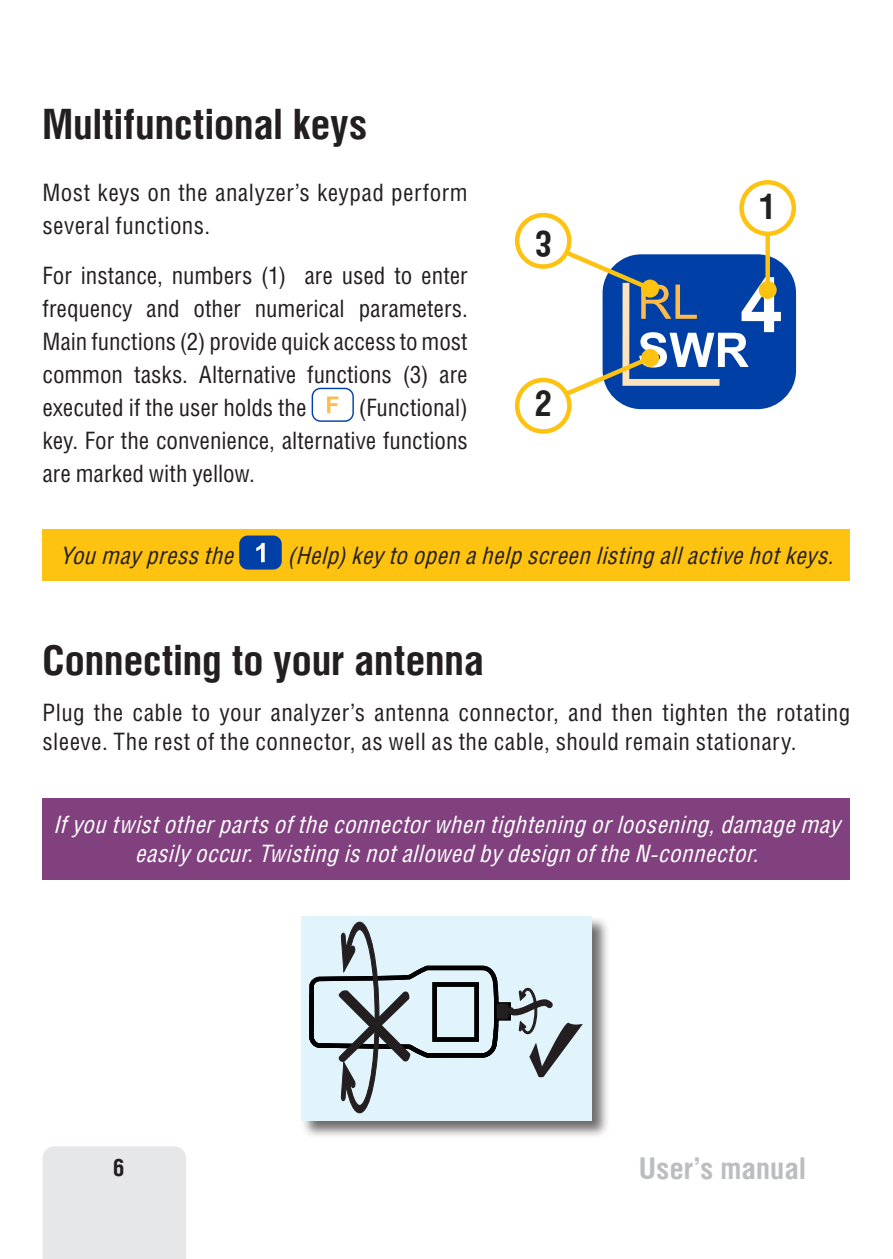
<style>
.page{position:relative;width:893px;height:1259px;background:#fff}
.page>*{position:absolute;margin:0;border:0;box-sizing:border-box;transform-origin:0 0}
.t1{font:700 42px "Helios Cond";color:#231f20}
.t2{font:700 36px "Helios Cond";color:#231f20}
.t3{font:700 30px "Helios Cond";letter-spacing:.01em;color:#bcbdc0}
.t4{font:24px/33px "Helios Cond";letter-spacing:.015em;color:#231f20}
.t5{font:italic 24px/28.8px "Helios Cond";color:#fff;text-align:center}
.t6{font:italic 24px "Helios Cond";color:#231f20}
.t7{font:700 24px "Helios Cond";color:#231f20}
</style>
<div class="page">
<div style="left:312px;top:388px;width:42px;height:34px;border:1px solid #0040a6;border-radius:8px"></div>
<svg style="left:327px;top:396px;width:11px;height:17px"></svg>
<div style="left:43px;top:529px;width:807px;height:51px;background:#fec210"></div>
<div style="left:239px;top:535px;width:43px;height:34px;background:#0040a6;border-radius:9px"></div>
<svg style="left:256px;top:543px;width:9px;height:19px"></svg>
<div style="left:43px;top:798px;width:807px;height:81px;background:#81417f"></div>
<div style="left:301px;top:915px;width:309px;height:224px;background:#231f20;opacity:.65"></div>
<div style="left:301px;top:916px;width:290px;height:204px;background:#e1f4fc"></div>
<svg style="left:309px;top:921px;width:274px;height:193px"></svg>
<div style="left:43px;top:1146px;width:143px;height:113px;background:#e6e7e9"></div>
<div style="left:603px;top:254px;width:193px;height:155px;background:#0040a6;border-radius:39px"></div>
<div style="left:765px;top:235px;width:5px;height:55px;background:#fec210"></div>
<div style="left:739px;top:180px;width:57px;height:56px;border:4px solid #fec210;border-radius:50%"></div>
<div style="left:515px;top:378px;width:57px;height:56px;border:4px solid #fec210;border-radius:50%"></div>
<svg style="left:561px;top:247px;width:220px;height:153px"></svg>
<div style="left:641px;top:279px;width:18px;height:18px;background:#fec210;border-radius:50%"></div>
<div style="left:515px;top:213px;width:57px;height:56px;border:4px solid #fec210;border-radius:50%"></div>
<h1 class="t1" style="left:43px;top:99px;width:326px">Multifunctional keys</h1>
<p class="t4" style="left:43px;top:175px;width:427px">Most keys on the analyzer’s keypad perform several functions.</p>
<p class="t4" style="left:43px;top:258px;width:427px;text-align:justify">For instance, numbers (1) are used to enter frequency and other numerical parameters.<br>Main functions (2) provide quick access to most common tasks. Alternative functions (3) are executed if the user holds the</p>
<p class="t4" style="left:43px;top:390px;width:427px;text-align:justify;text-indent:316px">(Functional) key. For the convenience, alternative functions are marked with yellow.</p>
<h2 class="t2" style="left:534px;top:381px;width:20px">2</h2>
<h2 class="t2" style="left:759px;top:184px;width:19px">1</h2>
<p class="t6" style="left:60px;top:540px;width:182px">Youmaypressthe</p>
<p class="t6" style="left:287px;top:540px;width:554px">(Help)keytoopenahelpscreenlistingallactivehotkeys.</p>
<h1 class="t1" style="left:43px;top:635px;width:443px">Connecting to your antenna</h1>
<p class="t4" style="left:43px;top:697px;width:809px;line-height:28.8px">Plug the cable to your analyzer’s antenna connector, and then tighten the rotating sleeve. The rest of the connector, as well as the cable, should remain stationary.</p>
<p class="t5" style="left:53px;top:810px;width:794px">Ifyoutwistotherpartsoftheconnectorwhentighteningorloosening,damagemay easilyoccur.TwistingisnotallowedbydesignoftheN-connector.</p>
<p class="t7" style="left:113px;top:1153px;width:13px">6</p>
<p class="t3" style="left:639px;top:1150px;width:168px">User’s manual</p>
</div>
